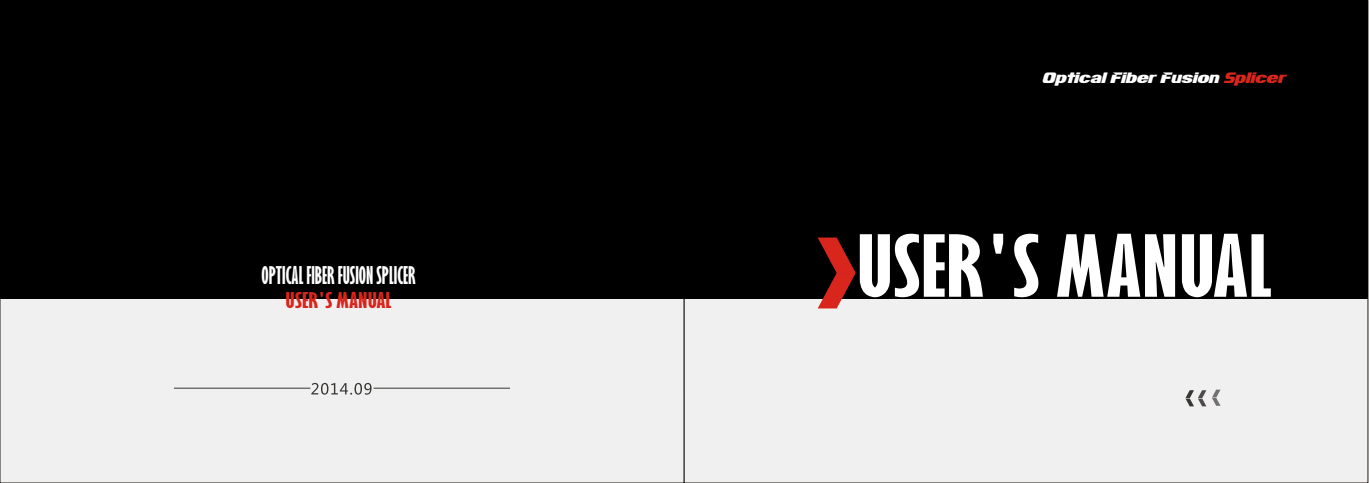
<style>
.page{position:relative;width:1369px;height:483px;background:#fff}
.page>*{position:absolute;margin:0;border:0;box-sizing:border-box;transform-origin:0 0}
.t1{font:700 condensed 78.5px "Gill Sans MT Ext";color:#fff;scale:1.45 1}
.t2{font:700 condensed 22.5px "Gill Sans MT Ext";color:#fff}
.t3{font:700 condensed 20px "Gill Sans MT Ext";color:#d9261c;scale:1.45 1}
.t4{font:15px "Infinite Justice";color:#fff}
.s1{color:#d9261c}
</style>
<div class="page">
<div style="left:684px;top:0;width:684px;height:482px;background:#f0f0f0;border:1px solid #1f1a17"></div>
<div style="left:0;top:0;width:684px;height:482px;background:#f0f0f0;border:1px solid #1f1a17"></div>
<div style="left:684px;top:1px;width:684px;height:298px;background:#000"></div>
<svg style="left:818px;top:237px;width:38px;height:71px"></svg>
<div style="left:0;top:1px;width:684px;height:298px;background:#000"></div>
<svg style="left:1212px;top:389px;width:8px;height:16px"></svg>
<svg style="left:1185px;top:390px;width:21px;height:16px"></svg>
<svg style="left:173px;top:382px;width:337px;height:12px"></svg>
<h2 class="t2" style="left:261px;top:265px;width:156px">OPTICAL FIBER FUSION SPLICER</h2>
<h3 class="t3" style="left:286px;top:291px;width:75px">USER'S MANUAL</h3>
<p class="t4" style="left:1042px;top:72px;width:245px">Optical Fiber Fusion <span class="s1">Splicer</span></p>
<h1 class="t1" style="left:856px;top:233px;width:288px">USER'S MANUAL</h1>
</div>
